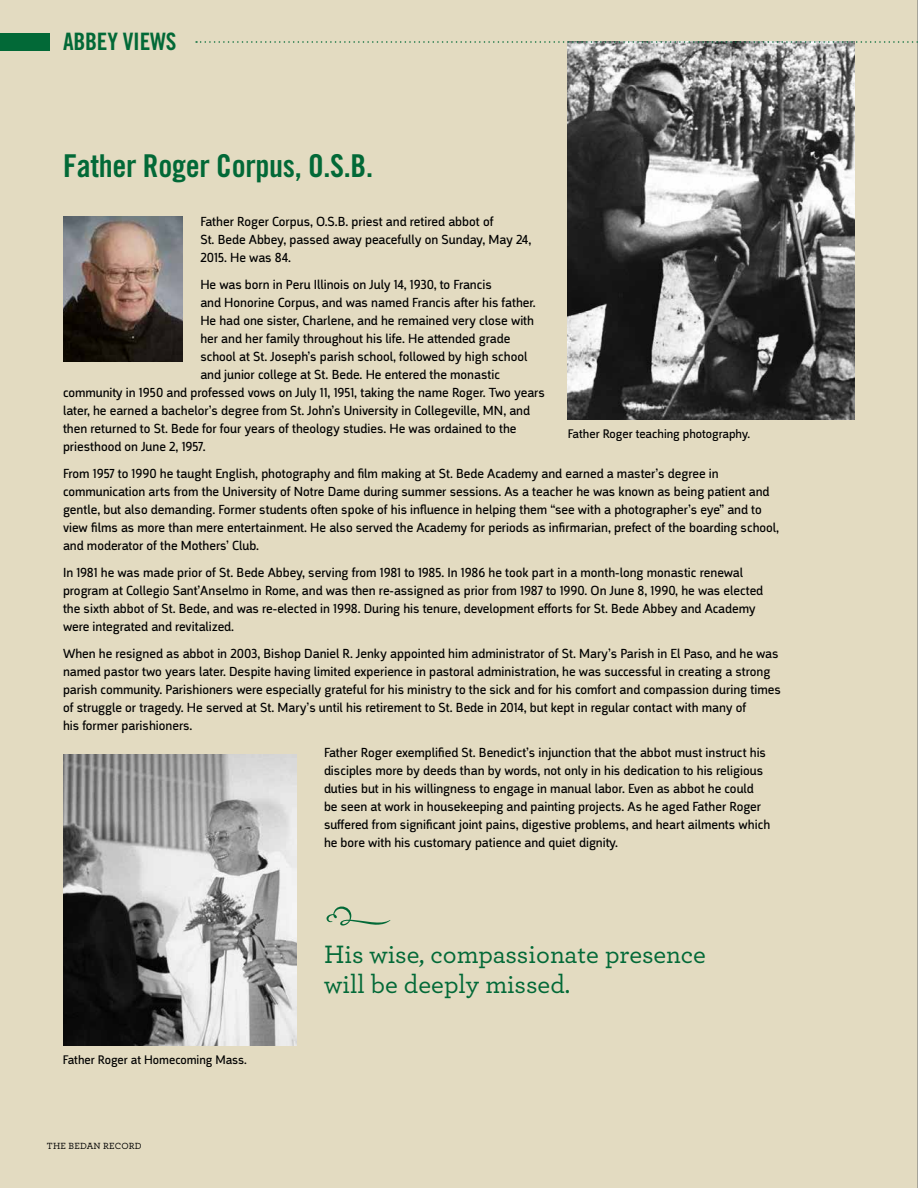
<style>
.page{position:relative;width:918px;height:1188px;background:#e3dbc1}
.page>*{position:absolute;margin:0;border:0;box-sizing:border-box;transform-origin:0 0}
.t1{font:54px "Type Embellishments One Plain";color:#026937}
.t2{font:31.5px "Trade Gothic Bold Cond Twenty";letter-spacing:-.01em;color:#026937}
.t3{font:500 26.4px/29.7px "Archer";color:#026937}
.t4{font:24px "Trade Gothic Bold Cond Twenty";letter-spacing:-.01em;color:#026937}
.t5{font:13.5px/18px "Argumentum";color:#000}
.t6{font:12.75px "Argumentum";color:#000}
.t7{font:500 9.3px "Archer";letter-spacing:.02em;color:#000}
</style>
<div class="page">
<hr style="left:917px;top:0;width:1px;height:1188px;background:#6d6e71">
<img style="left:568px;top:43px;width:287px;height:376px">
<img style="left:63px;top:754px;width:234px;height:292px">
<img style="left:63px;top:216px;width:119px;height:146px">
<div style="left:0;top:33px;width:50px;height:18px;background:#026937"></div>
<svg style="left:196px;top:41px;width:722px;height:2px"></svg>
<h3 class="t4" style="left:63px;top:27px;width:115px">ABBEY VIEWS</h3>
<h2 class="t2" style="left:63px;top:147px;width:312px">Father Roger Corpus, O.S.B.</h2>
<p class="t5" style="left:200px;top:213px;width:333px">Father Roger Corpus, O.S.B. priest and retired abbot of<br>St. Bede Abbey, passed away peacefully on Sunday, May 24,<br>2015. He was 84.</p>
<p class="t5" style="left:200px;top:276px;width:293px">He was born in Peru Illinois on July 14, 1930, to Francis</p>
<p class="t5" style="left:200px;top:294px;width:337px">and Honorine Corpus, and was named Francis after his father.</p>
<p class="t5" style="left:200px;top:312px;width:335px">He had one sister, Charlene, and he remained very close with</p>
<p class="t5" style="left:200px;top:330px;width:311px">her and her family throughout his life. He attended grade</p>
<p class="t5" style="left:200px;top:348px;width:329px">school at St. Joseph’s parish school, followed by high school</p>
<p class="t5" style="left:200px;top:366px;width:301px">and junior college at St. Bede. He entered the monastic</p>
<p class="t5" style="left:63px;top:384px;width:483px">community in 1950 and professed vows on July 11, 1951, taking the name Roger. Two years</p>
<p class="t5" style="left:63px;top:402px;width:469px">later, he earned a bachelor’s degree from St. John’s University in Collegeville, MN, and</p>
<p class="t5" style="left:63px;top:420px;width:455px">then returned to St. Bede for four years of theology studies. He was ordained to the</p>
<p class="t5" style="left:63px;top:438px;width:144px">priesthood on June 2, 1957.</p>
<p class="t5" style="left:63px;top:465px;width:718px">From 1957 to 1990 he taught English, photography and film making at St. Bede Academy and earned a master’s degree in communication arts from the University of Notre Dame during summer sessions. As a teacher he was known as being patient and gentle, but also demanding. Former students often spoke of his influence in helping them “see with a photographer’s eye” and to view films as more than mere entertainment. He also served the Academy for periods as infirmarian, prefect of the boarding school, and moderator of the Mothers’ Club.</p>
<p class="t5" style="left:63px;top:564px;width:702px">In 1981 he was made prior of St. Bede Abbey, serving from 1981 to 1985. In 1986 he took part in a month-long monastic renewal program at Collegio Sant’Anselmo in Rome, and was then re-assigned as prior from 1987 to 1990. On June 8, 1990, he was elected the sixth abbot of St. Bede, and was re-elected in 1998. During his tenure, development efforts for St. Bede Abbey and Academy were integrated and revitalized.</p>
<p class="t5" style="left:63px;top:645px;width:719px">When he resigned as abbot in 2003, Bishop Daniel R. Jenky appointed him administrator of St. Mary’s Parish in El Paso, and he was named pastor two years later. Despite having limited experience in pastoral administration, he was successful in creating a strong parish community. Parishioners were especially grateful for his ministry to the sick and for his comfort and compassion during times of struggle or tragedy. He served at St. Mary’s until his retirement to St. Bede in 2014, but kept in regular contact with many of<br>his former parishioners.</p>
<p class="t5" style="left:324px;top:744px;width:448px">Father Roger exemplified St. Benedict’s injunction that the abbot must instruct his disciples more by deeds than by words, not only in his dedication to his religious duties but in his willingness to engage in manual labor. Even as abbot he could be seen at work in housekeeping and painting projects. As he aged Father Roger suffered from significant joint pains, digestive problems, and heart ailments which he bore with his customary patience and quiet dignity.</p>
<p class="t6" style="left:568px;top:426px;width:184px">Father Roger teaching photography.</p>
<h1 class="t1" style="left:324px;top:895px;width:70px">i</h1>
<p class="t6" style="left:63px;top:1052px;width:186px">Father Roger at Homecoming Mass.</p>
<p class="t7" style="left:47px;top:1139px;width:96px">THE BEDAN RECORD</p>
<h3 class="t3" style="left:324px;top:938px;width:383px">His wise, compassionate presence will be deeply missed.</h3>
</div>
